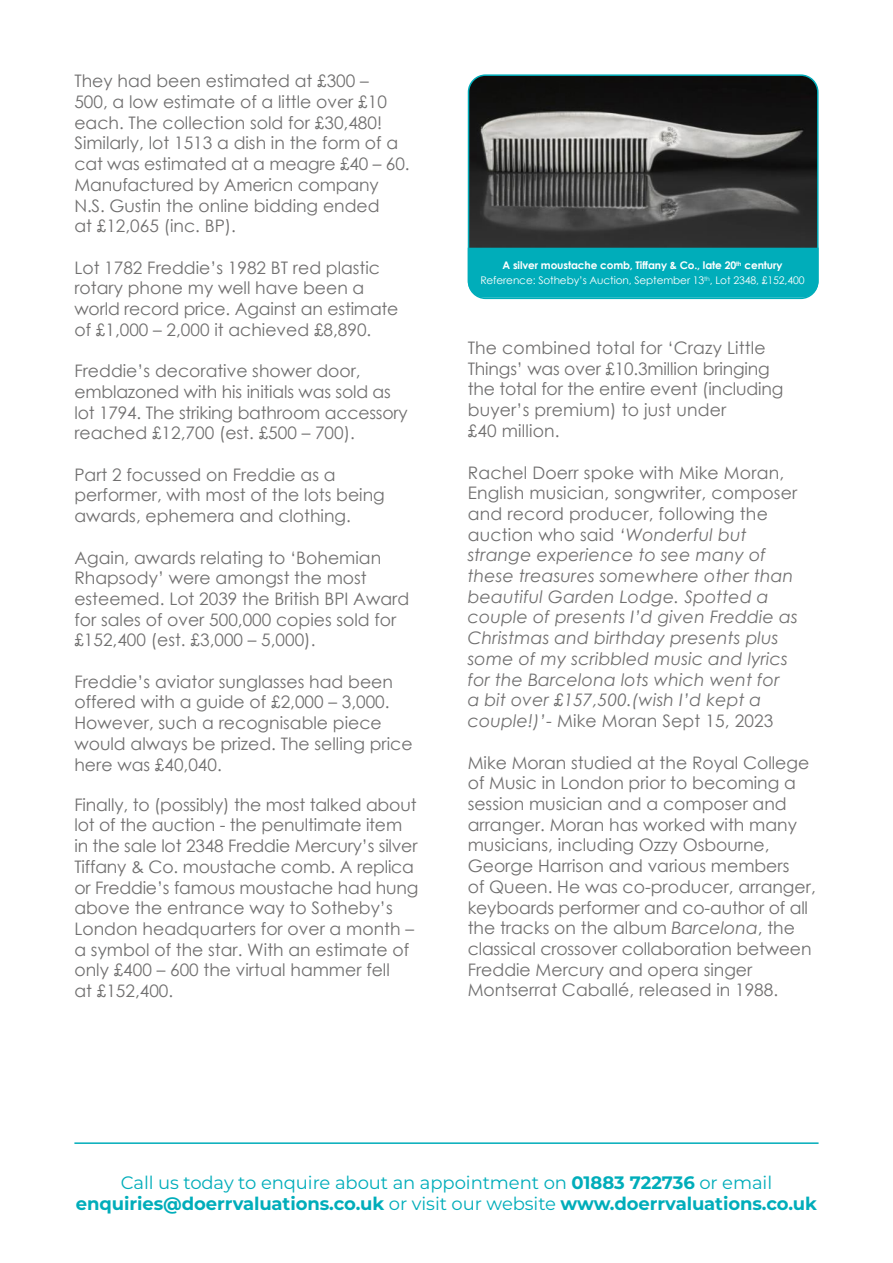
<style>
.page{position:relative;width:893px;height:1263px;background:#fff}
.page>*{position:absolute;margin:0;border:0;box-sizing:border-box;transform-origin:0 0}
.t1{font:700 18px/21.6px "Montserrat";letter-spacing:-.005em;color:#00adba;text-align:center}
.t2{font:17.25px/20.7px "Century Gothic";color:#706f6f}
.t3{font:italic 17.25px/20.7px "Century Gothic";letter-spacing:.01em;color:#706f6f}
.t4{font:10.5px/14.7px "Century Gothic";letter-spacing:-.01em;color:#fff;text-align:center}
.s1{font-weight:700}
.s2{font-style:normal}
.s3{font-style:italic}
.s4{font-weight:100}
</style>
<div class="page">
<hr style="left:74px;top:1142px;width:745px;height:2px;background:#00adba">
<img style="left:468px;top:77px;width:348px;height:171px">
<div style="left:468px;top:74px;width:351px;height:225px;border:2px solid #00adba;border-radius:17px"></div>
<div style="left:468px;top:248px;width:351px;height:50px;background:#00adba"></div>
<p class="t2" style="left:74px;top:71px;width:337px">They had been estimated at £300 –<br>500, a low estimate of a little over £10 each. The collection sold for £30,480!<br>Similarly, lot 1513 a dish in the form of a cat was estimated at a meagre £40 – 60.<br>Manufactured by Americn company N.S. Gustin the online bidding ended<br>at £12,065 (inc. BP).</p>
<p class="t2" style="left:74px;top:257px;width:326px">Lot 1782 Freddie’s 1982 BT red plastic rotary phone my well have been a world record price. Against an estimate of £1,000 – 2,000 it achieved £8,890.</p>
<p class="t2" style="left:74px;top:360px;width:335px">Freddie’s decorative shower door, emblazoned with his initials was sold as lot 1794. The striking bathroom accessory reached £12,700 (est. £500 – 700).</p>
<p class="t2" style="left:74px;top:464px;width:312px">Part 2 focussed on Freddie as a performer, with most of the lots being awards, ephemera and clothing.</p>
<p class="t2" style="left:74px;top:547px;width:336px">Again, awards relating to ‘Bohemian Rhapsody’ were amongst the most esteemed. Lot 2039 the British BPI Award for sales of over 500,000 copies sold for £152,400 (est. £3,000 – 5,000).</p>
<p class="t2" style="left:74px;top:671px;width:340px">Freddie’s aviator sunglasses had been offered with a guide of £2,000 – 3,000.<br>However, such a recognisable piece would always be prized. The selling price here was £40,040.</p>
<p class="t2" style="left:74px;top:794px;width:346px">Finally, to (possibly) the most talked about lot of the auction - the penultimate item in the sale lot 2348 Freddie Mercury’s silver Tiffany &amp; Co. moustache comb. A replica or Freddie’s famous moustache had hung above the entrance way to Sotheby’s London headquarters for over a month – a symbol of the star. With an estimate of only £400 – 600 the virtual hammer fell<br>at £152,400.</p>
<p class="t4" style="left:480px;top:258px;width:326px"><span class="s1">A silver moustache comb, Tiffany &amp; Co., late 20</span><sup>th</sup> <span class="s1">century<br></span>Reference: Sotheby’s Auction, September 13<sup>th</sup>, Lot 2348, £152,400</p>
<p class="t2" style="left:468px;top:337px;width:317px">The combined total for ‘Crazy Little<br>Things’ was over £10.3million bringing the total for the entire event (including buyer’s premium) to just under<br>£40 million.</p>
<p class="t3" style="left:468px;top:462px;width:332px"><span class="s2">Rachel Doerr spoke with Mike Moran, English musician, songwriter, composer and record producer, following the auction who said</span> ‘Wonderful but strange experience to see many of these treasures somewhere other than beautiful Garden Lodge. Spotted a couple of presents I’d given Freddie as Christmas and birthday presents plus some of my scribbled music and lyrics for the Barcelona lots which went for<br>a bit over £157,500.(wish I’d kept a couple!)’<span class="s2">- Mike Moran Sept 15, 2023</span></p>
<p class="t2" style="left:468px;top:752px;width:350px">Mike Moran studied at the Royal College of Music in London prior to becoming a session musician and a composer and arranger. Moran has worked with many musicians, including Ozzy Osbourne, George Harrison and various members<br>of Queen. He was co-producer, arranger, keyboards performer and co-author of all the tracks on the album <span class="s3">Barcelona</span>, the classical crossover collaboration between Freddie Mercury and opera singer Montserrat Caballé, released in 1988.</p>
<p class="t1" style="left:76px;top:1171px;width:743px"><span class="s4">Call us today to enquire about an appointment on</span> 01883 722736 <span class="s4">or email </span>enquiries@doerrvaluations.co.uk <span class="s4">or visit our website</span> www.doerrvaluations.co.uk</p>
</div>
